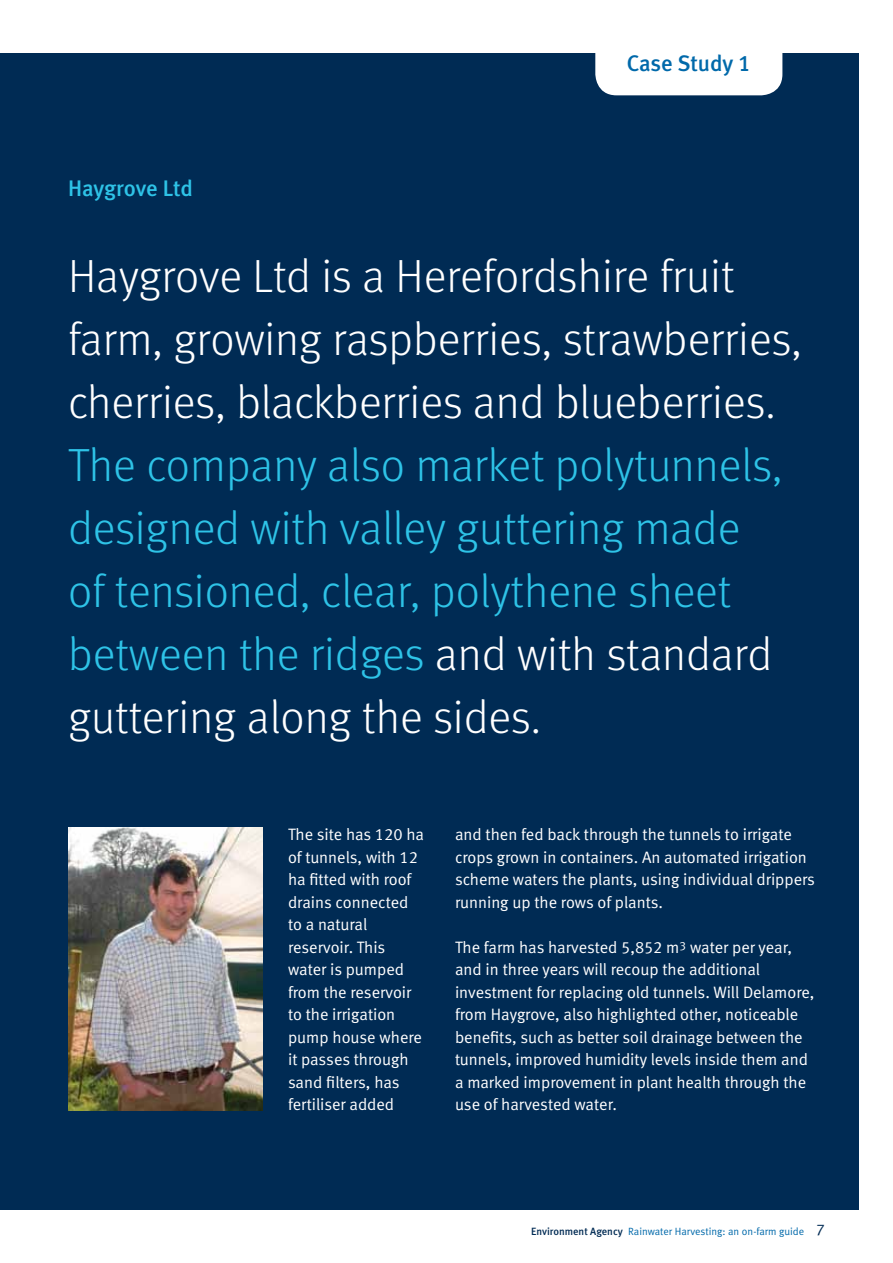
<style>
.page{position:relative;width:893px;height:1263px;background:#fff}
.page>*{position:absolute;margin:0;border:0;box-sizing:border-box;transform-origin:0 0}
.t1{font:300 46.5px/63px "EA Meta";color:#2ec3e7}
.t2{font:300 46.5px/63px "EA Meta";color:#fff}
.t3{font:500 22.5px "EA Meta";letter-spacing:-.005em;color:#2ec3e7}
.t4{font:500 22.5px "EA Meta";color:#0069aa}
.t5{font:16.5px/22.5px "EA Meta Normal";color:#fff}
.t6{font:10.5px "EA Meta Normal";color:#0069aa}
.s1{color:#fff}
.s2{font-family:"EA Meta";font-weight:500;color:#002b54}
.s3{font-size:15.75px;color:#002b54}
</style>
<div class="page">
<div style="left:0;top:54px;width:859px;height:1156px;background:#002b54"></div>
<div style="left:595px;top:53px;width:187px;height:42px;background:#fff"></div>
<img style="left:68px;top:827px;width:195px;height:283px">
<h2 class="t3" style="left:68px;top:175px;width:126px">Haygrove Ltd</h2>
<h2 class="t4" style="left:627px;top:50px;width:125px">Case Study 1</h2>
<h1 class="t2" style="left:68px;top:244px;width:735px">Haygrove Ltd is a Herefordshire fruit farm, growing raspberries, strawberries, cherries, blackberries and blueberries.</h1>
<h1 class="t1" style="left:68px;top:433px;width:716px">The company also market polytunnels, designed with valley guttering made of tensioned, clear, polythene sheet between the ridges <span class="s1">and with standard guttering along the sides.</span></h1>
<p class="t5" style="left:288px;top:823px;width:138px">The site has 120 ha of tunnels, with 12 ha fitted with roof drains connected to a natural reservoir. This water is pumped from the reservoir to the irrigation pump house where it passes through sand filters, has fertiliser added</p>
<p class="t5" style="left:455px;top:823px;width:361px">and then fed back through the tunnels to irrigate crops grown in containers. An automated irrigation scheme waters the plants, using individual drippers running up the rows of plants.</p>
<p class="t5" style="left:455px;top:935px;width:361px">The farm has harvested 5,852 m<sup>3</sup> water per year, and in three years will recoup the additional investment for replacing old tunnels. Will Delamore, from Haygrove, also highlighted other, noticeable benefits, such as better soil drainage between the tunnels, improved humidity levels inside them and a marked improvement in plant health through the use of harvested water.</p>
<p class="t6" style="left:531px;top:1225px;width:295px"><span class="s2">Environment Agency</span> Rainwater Harvesting: an on-farm guide <span class="s3">7</span></p>
</div>
